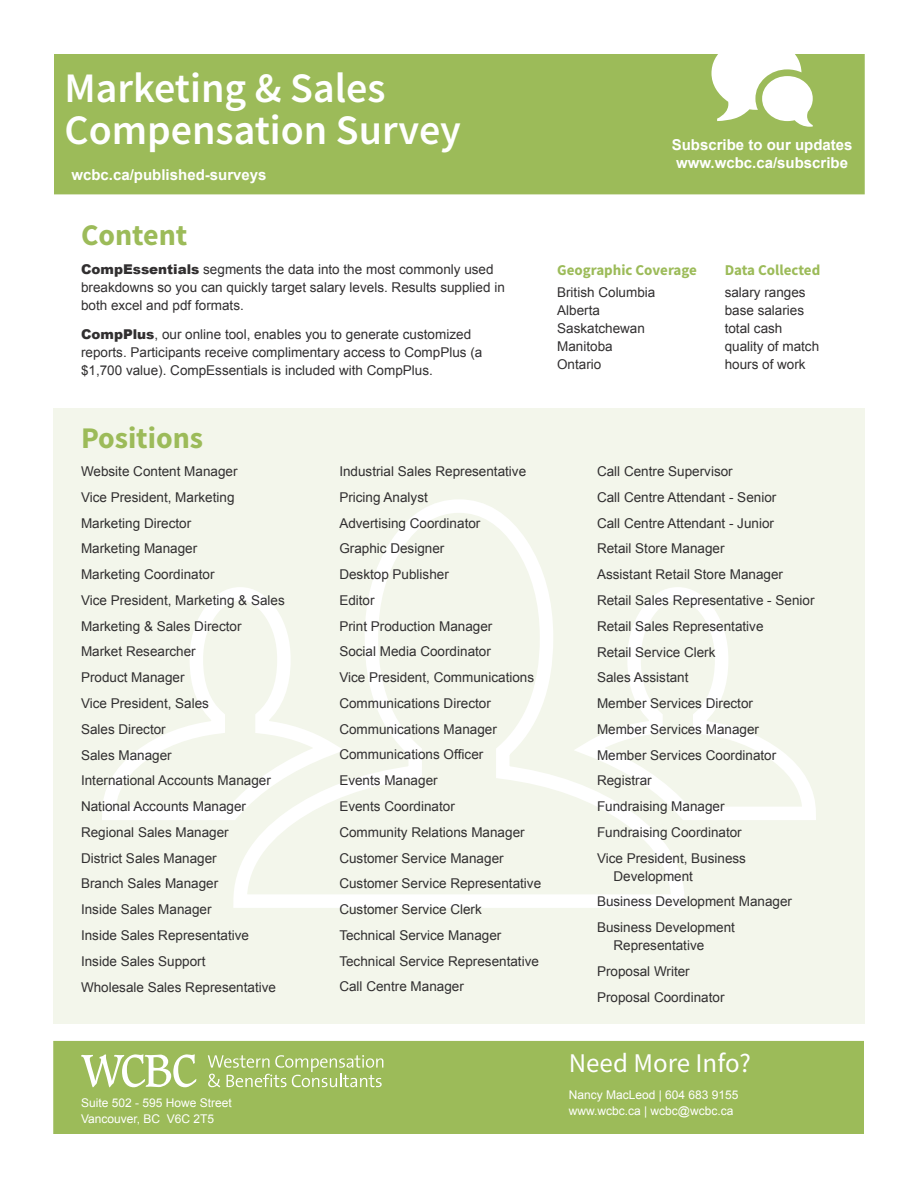
<style>
.page{position:relative;width:918px;height:1188px;background:#fff}
.page>*{position:absolute;margin:0;border:0;box-sizing:border-box;transform-origin:0 0}
.t1{font:600 42px/42px "Source Sans Pro";color:#fff}
.Heading_1{font:700 30px "Source Sans Pro";color:#9cbb59}
.t2{font:27px "Source Sans Pro";color:#fff}
.t3{font:700 15px/18px "Arial";color:#fff}
.Heading_2{font:700 15px "Source Sans Pro";color:#9cbb59}
.Position_Text{font:13.5px/18px "Arial";color:#312f30}
.Text{font:13.5px/18px "Arial";color:#312f30}
.Text_2{font:13.5px "Arial";color:#312f30}
.t4{font:12px/16.5px "Arial";color:#fff}
.s1{font-weight:900}
.s2{font-style:inherit}
</style>
<div class="page">
<div style="left:53px;top:1041px;width:811px;height:93px;background:#9cbb59"></div>
<div style="left:54px;top:54px;width:811px;height:140px;background:#9cbb59"></div>
<svg style="left:208px;top:1055px;width:175px;height:32px"></svg>
<svg style="left:81px;top:1054px;width:115px;height:33px"></svg>
<div style="left:53px;top:408px;width:812px;height:616px;background:#f3f6eb"></div>
<svg style="left:102px;top:499px;width:714px;height:409px"></svg>
<h1 class="t1" style="left:64px;top:67px;width:398px">Marketing &amp; Sales<br>Compensation Survey</h1>
<p class="t3" style="left:71px;top:166px;width:197px">wcbc.ca/published-surveys</p>
<p class="Heading_1" style="left:81px;top:215px;width:108px">Content</p>
<p class="Text" style="left:81px;top:260px;width:425px"><span class="s1">CompEssentials</span> segments the data into the most commonly used breakdowns so you can quickly target salary levels. Results supplied in both excel and pdf formats.</p>
<p class="Text" style="left:81px;top:325px;width:403px"><span class="s1">CompPlus</span>, our online tool, enables you to generate customized reports. Participants receive complimentary access to CompPlus (a $1,<span class="s2">7</span>00 value). CompEssentials is included with CompPlus.</p>
<p class="t3" style="left:672px;top:136px;width:182px">Subscribe to our updates www.wcbc.ca/subscribe</p>
<p class="Heading_2" style="left:557px;top:260px;width:141px">Geographic Coverage</p>
<p class="Text_2" style="left:557px;top:284px;width:100px">British Columbia</p>
<p class="Text_2" style="left:557px;top:302px;width:44px">Alberta</p>
<p class="Text_2" style="left:557px;top:320px;width:89px">Saskatchewan</p>
<p class="Text_2" style="left:557px;top:337px;width:57px">Manitoba</p>
<p class="Text_2" style="left:557px;top:355px;width:46px">Ontario</p>
<p class="Heading_2" style="left:725px;top:260px;width:97px">Data Collected</p>
<p class="Text_2" style="left:725px;top:284px;width:83px">salary ranges</p>
<p class="Text_2" style="left:725px;top:302px;width:81px">base salaries</p>
<p class="Text_2" style="left:725px;top:320px;width:59px">total cash</p>
<p class="Text_2" style="left:725px;top:337px;width:96px">quality of match</p>
<p class="Text_2" style="left:725px;top:355px;width:83px">hours of work</p>
<p class="Heading_1" style="left:81px;top:418px;width:124px">Positions</p>
<p class="Position_Text" style="left:81px;top:462px;width:158px">Website Content Manager</p>
<p class="Position_Text" style="left:81px;top:488px;width:155px">Vice President, Marketing</p>
<p class="Position_Text" style="left:81px;top:514px;width:112px">Marketing Director</p>
<p class="Position_Text" style="left:81px;top:540px;width:118px">Marketing Manager</p>
<p class="Position_Text" style="left:81px;top:566px;width:135px">Marketing Coordinator</p>
<p class="Position_Text" style="left:81px;top:591px;width:205px">Vice President, Marketing &amp; Sales</p>
<p class="Position_Text" style="left:81px;top:617px;width:162px">Marketing &amp; Sales Director</p>
<p class="Position_Text" style="left:81px;top:643px;width:116px">Market Researcher</p>
<p class="Position_Text" style="left:81px;top:669px;width:105px">Product Manager</p>
<p class="Position_Text" style="left:81px;top:694px;width:130px">Vice President, Sales</p>
<p class="Position_Text" style="left:81px;top:720px;width:86px">Sales Director</p>
<p class="Position_Text" style="left:81px;top:746px;width:92px">Sales Manager</p>
<p class="Position_Text" style="left:81px;top:772px;width:191px">International Accounts Manager</p>
<p class="Position_Text" style="left:81px;top:798px;width:167px">National Accounts Manager</p>
<p class="Position_Text" style="left:81px;top:823px;width:149px">Regional Sales Manager</p>
<p class="Position_Text" style="left:81px;top:849px;width:137px">District Sales Manager</p>
<p class="Position_Text" style="left:81px;top:875px;width:139px">Branch Sales Manager</p>
<p class="Position_Text" style="left:81px;top:901px;width:132px">Inside Sales Manager</p>
<p class="Position_Text" style="left:81px;top:926px;width:170px">Inside Sales Representative</p>
<p class="Position_Text" style="left:81px;top:952px;width:126px">Inside Sales Support</p>
<p class="Position_Text" style="left:81px;top:978px;width:197px">Wholesale Sales Representative</p>
<p class="t4" style="left:81px;top:1095px;width:152px">Suite 502 - 595 Howe Street<br>Vancouver, BC V6C 2T5</p>
<p class="Position_Text" style="left:339px;top:462px;width:188px">Industrial Sales Representative</p>
<p class="Position_Text" style="left:339px;top:488px;width:90px">Pricing Analyst</p>
<p class="Position_Text" style="left:339px;top:514px;width:143px">Advertising Coordinator</p>
<p class="Position_Text" style="left:339px;top:540px;width:107px">Graphic Designer</p>
<p class="Position_Text" style="left:339px;top:565px;width:111px">Desktop Publisher</p>
<p class="Position_Text" style="left:339px;top:591px;width:37px">Editor</p>
<p class="Position_Text" style="left:339px;top:617px;width:155px">Print Production Manager</p>
<p class="Position_Text" style="left:339px;top:643px;width:153px">Social Media Coordinator</p>
<p class="Position_Text" style="left:339px;top:669px;width:196px">Vice President, Communications</p>
<p class="Position_Text" style="left:339px;top:694px;width:153px">Communications Director</p>
<p class="Position_Text" style="left:339px;top:720px;width:159px">Communications Manager</p>
<p class="Position_Text" style="left:339px;top:746px;width:146px">Communications Officer</p>
<p class="Position_Text" style="left:339px;top:772px;width:100px">Events Manager</p>
<p class="Position_Text" style="left:339px;top:797px;width:117px">Events Coordinator</p>
<p class="Position_Text" style="left:339px;top:823px;width:187px">Community Relations Manager</p>
<p class="Position_Text" style="left:339px;top:849px;width:166px">Customer Service Manager</p>
<p class="Position_Text" style="left:339px;top:875px;width:203px">Customer Service Representative</p>
<p class="Position_Text" style="left:339px;top:901px;width:144px">Customer Service Clerk</p>
<p class="Position_Text" style="left:339px;top:926px;width:164px">Technical Service Manager</p>
<p class="Position_Text" style="left:339px;top:952px;width:201px">Technical Service Representative</p>
<p class="Position_Text" style="left:339px;top:978px;width:126px">Call Centre Manager</p>
<p class="Position_Text" style="left:597px;top:463px;width:137px">Call Centre Supervisor</p>
<p class="Position_Text" style="left:597px;top:488px;width:181px">Call Centre Attendant - Senior</p>
<p class="Position_Text" style="left:597px;top:514px;width:179px">Call Centre Attendant - Junior</p>
<p class="Position_Text" style="left:597px;top:540px;width:129px">Retail Store Manager</p>
<p class="Position_Text" style="left:597px;top:566px;width:188px">Assistant Retail Store Manager</p>
<p class="Position_Text" style="left:597px;top:591px;width:219px">Retail Sales Representative - Senior</p>
<p class="Position_Text" style="left:597px;top:617px;width:168px">Retail Sales Representative</p>
<p class="Position_Text" style="left:597px;top:643px;width:120px">Retail Service Clerk</p>
<p class="Position_Text" style="left:597px;top:669px;width:93px">Sales Assistant</p>
<p class="Position_Text" style="left:597px;top:694px;width:158px">Member Services Director</p>
<p class="Position_Text" style="left:597px;top:720px;width:164px">Member Services Manager</p>
<p class="Position_Text" style="left:597px;top:746px;width:181px">Member Services Coordinator</p>
<p class="Position_Text" style="left:597px;top:772px;width:56px">Registrar</p>
<p class="Position_Text" style="left:597px;top:798px;width:129px">Fundraising Manager</p>
<p class="Position_Text" style="left:597px;top:823px;width:146px">Fundraising Coordinator</p>
<p class="Position_Text" style="left:613px;top:849px;width:134px;text-indent:-16px">Vice President, Business<br>Development</p>
<p class="Position_Text" style="left:597px;top:893px;width:197px">Business Development Manager</p>
<p class="Position_Text" style="left:613px;top:919px;width:123px;text-indent:-16px">Business Development<br>Representative</p>
<p class="Position_Text" style="left:597px;top:962px;width:94px">Proposal Writer</p>
<p class="Position_Text" style="left:597px;top:988px;width:129px">Proposal Coordinator</p>
<h3 class="t2" style="left:569px;top:1045px;width:184px">Need More Info?</h3>
<p class="t4" style="left:569px;top:1087px;width:171px">Nancy MacLeod | 604 683 9155 www.wcbc.ca | wcbc@wcbc.ca</p>
</div>
